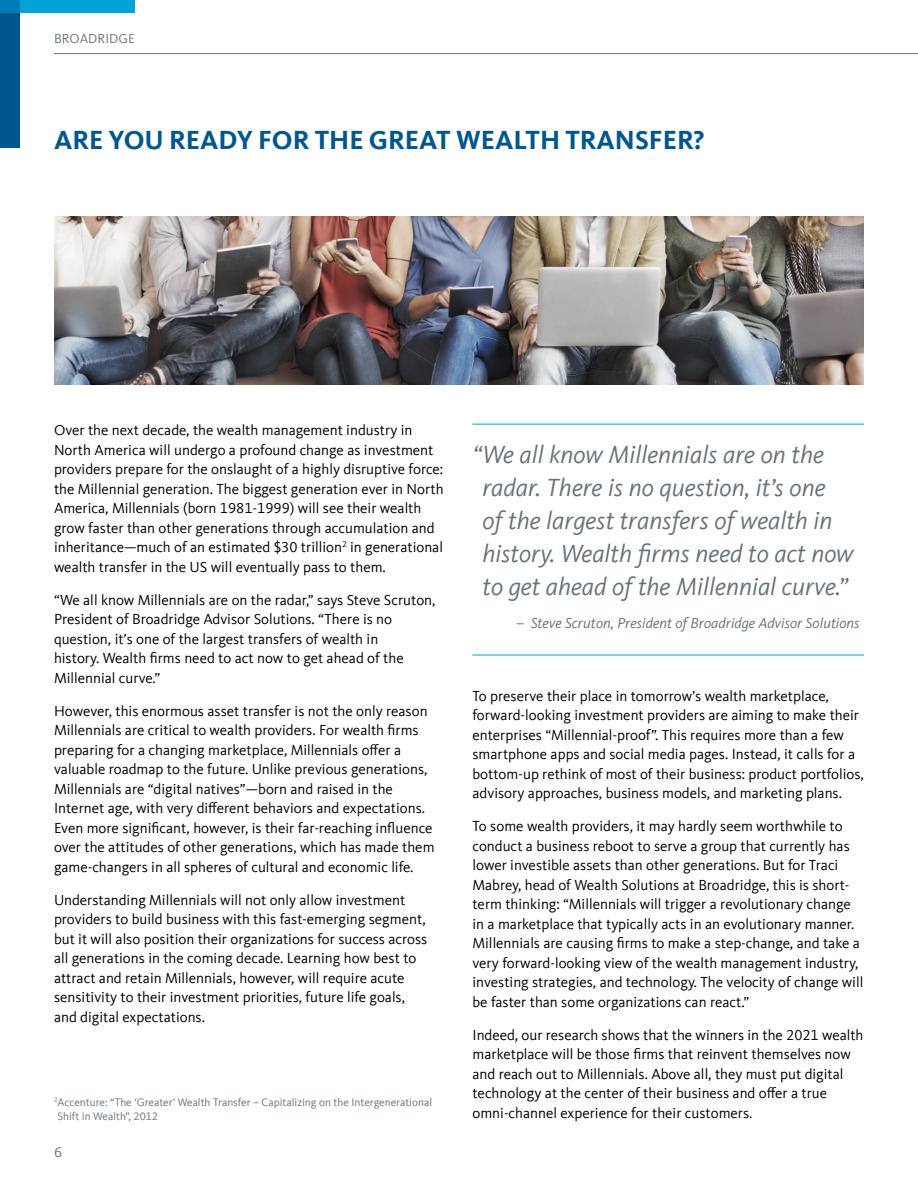
<style>
.page{position:relative;width:918px;height:1188px;background:#fff}
.page>*{position:absolute;margin:0;border:0;box-sizing:border-box;transform-origin:0 0}
.t1{font:700 27px "Kievit Offc";color:#00578e}
.t2{font:italic 25.5px/33px "Kievit Offc";color:#67737a}
.t3{font:15px/19.5px "Kievit Offc";color:#000}
.t4{font:italic 15px "Kievit Offc";color:#67737a}
.t5{font:15px "Kievit Offc";color:#67737a}
.t6{font:13.5px "Kievit Offc";letter-spacing:.01em;color:#67737a}
.t7{font:11.25px/15px "Kievit Offc";color:#67737a}
</style>
<div class="page">
<hr style="left:54px;top:53px;width:864px;height:1px;background:#67737a">
<div style="left:0;top:0;width:135px;height:14px;background:#00a3d6"></div>
<div style="left:0;top:0;width:20px;height:14px;background:#007bb6"></div>
<div style="left:0;top:14px;width:20px;height:134px;background:#00578e"></div>
<hr style="left:472px;top:655px;width:392px;height:1px;background:#00a3d6">
<hr style="left:472px;top:424px;width:392px;height:1px;background:#00a3d6">
<img style="left:54px;top:216px;width:810px;height:168px">
<p class="t6" style="left:54px;top:31px;width:83px">BROADRIDGE</p>
<h1 class="t1" style="left:54px;top:124px;width:652px">ARE YOU READY FOR THE GREAT WEALTH TRANSFER?</h1>
<p class="t3" style="left:54px;top:421px;width:391px">Over the next decade, the wealth management industry in North America will undergo a profound change as investment providers prepare for the onslaught of a highly disruptive force: the Millennial generation. The biggest generation ever in North America, Millennials (born 1981-1999) will see their wealth grow faster than other generations through accumulation and inheritance—much of an estimated $30 trillion<sup>2</sup> in generational wealth transfer in the US will eventually pass to them.</p>
<p class="t3" style="left:54px;top:590px;width:383px">“We all know Millennials are on the radar,” says Steve Scruton, President of Broadridge Advisor Solutions. “There is no question, it’s one of the largest transfers of wealth in<br>history. Wealth firms need to act now to get ahead of the Millennial curve.”</p>
<p class="t3" style="left:54px;top:701px;width:382px">However, this enormous asset transfer is not the only reason Millennials are critical to wealth providers. For wealth firms preparing for a changing marketplace, Millennials offer a valuable roadmap to the future. Unlike previous generations, Millennials are “digital natives”—born and raised in the Internet age, with very different behaviors and expectations.<br>Even more significant, however, is their far-reaching influence over the attitudes of other generations, which has made them game-changers in all spheres of cultural and economic life.</p>
<p class="t3" style="left:54px;top:890px;width:375px">Understanding Millennials will not only allow investment providers to build business with this fast-emerging segment, but it will also position their organizations for success across all generations in the coming decade. Learning how best to attract and retain Millennials, however, will require acute sensitivity to their investment priorities, future life goals, and digital expectations.</p>
<p class="t7" style="left:58px;top:1094px;width:376px;text-indent:-4px"><sup>2</sup>Accenture: “The ‘Greater’ Wealth Transfer – Capitalizing on the Intergenerational<br>Shift in Wealth”, 2012</p>
<p class="t5" style="left:54px;top:1143px;width:10px">6</p>
<h2 class="t2" style="left:482px;top:438px;width:373px;text-indent:-10px">“We all know Millennials are on the radar. There is no question, it’s one<br>of the largest transfers of wealth in history. Wealth firms need to act now to get ahead of the Millennial curve.”</h2>
<p class="t4" style="left:516px;top:614px;width:345px">– Steve Scruton, President of Broadridge Advisor Solutions</p>
<p class="t3" style="left:473px;top:686px;width:393px">To preserve their place in tomorrow’s wealth marketplace, forward-looking investment providers are aiming to make their enterprises “Millennial-proof”. This requires more than a few smartphone apps and social media pages. Instead, it calls for a bottom-up rethink of most of their business: product portfolios, advisory approaches, business models, and marketing plans.</p>
<p class="t3" style="left:473px;top:817px;width:392px">To some wealth providers, it may hardly seem worthwhile to conduct a business reboot to serve a group that currently has lower investible assets than other generations. But for Traci Mabrey, head of Wealth Solutions at Broadridge, this is short&shy;term thinking: “Millennials will trigger a revolutionary change in a marketplace that typically acts in an evolutionary manner.<br>Millennials are causing firms to make a step-change, and take a very forward-looking view of the wealth management industry, investing strategies, and technology. The velocity of change will be faster than some organizations can react.”</p>
<p class="t3" style="left:473px;top:1025px;width:392px">Indeed, our research shows that the winners in the 2021 wealth marketplace will be those firms that reinvent themselves now and reach out to Millennials. Above all, they must put digital technology at the center of their business and offer a true omni-channel experience for their customers.</p>
</div>
